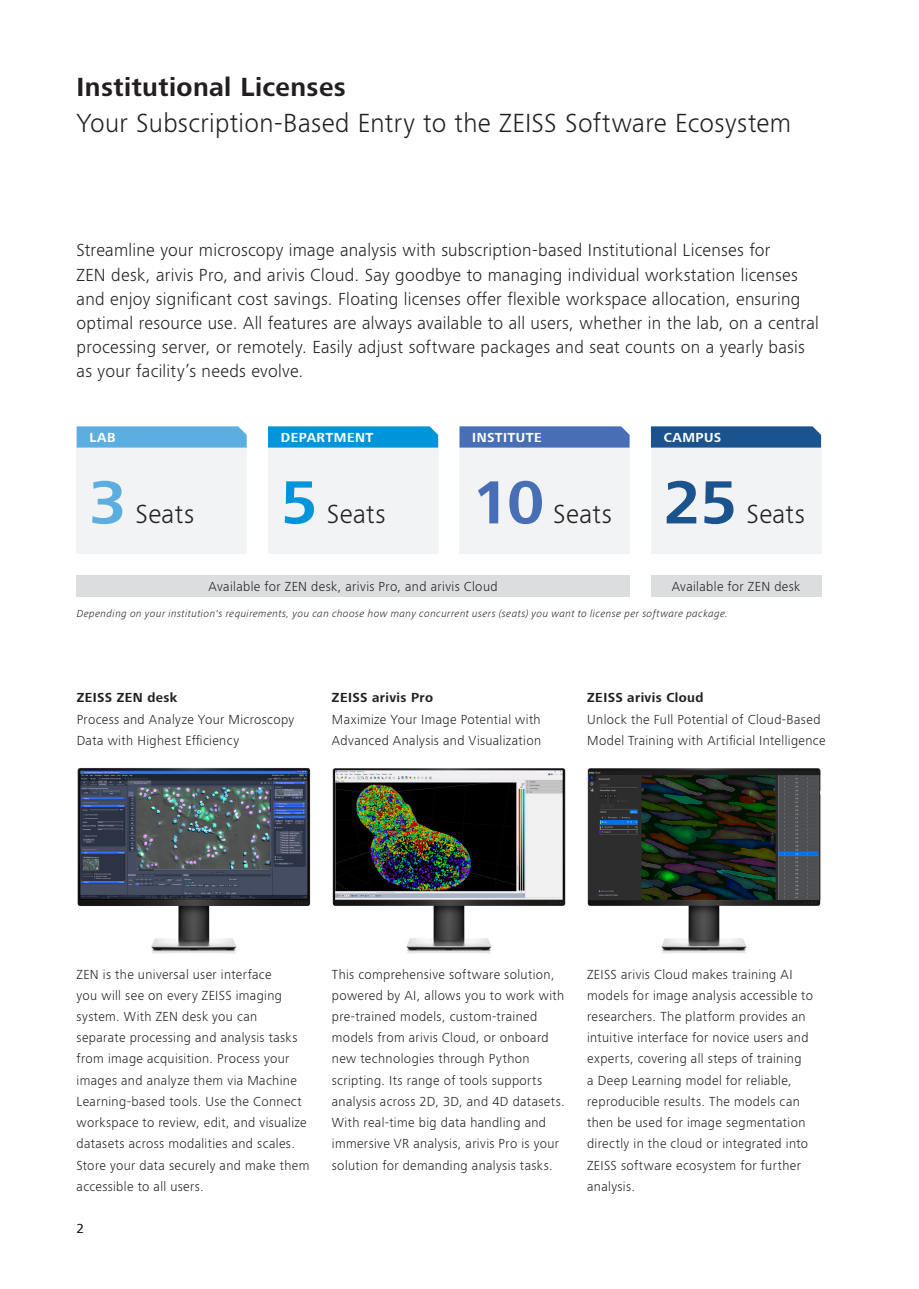
<style>
.page{position:relative;width:919px;height:1289px;background:#fff}
.page>*{position:absolute;margin:0;border:0;box-sizing:border-box;transform-origin:0 0}
.Highlight_Headline_bold{font:700 63px "ZEISS Frutiger Next W1 G";color:#486fb6}
.Highlight_Headline_bold-2{font:700 63px "ZEISS Frutiger Next W1 G";color:#1a538d}
.Highlight_Headline_bold-3{font:700 63px "ZEISS Frutiger Next W1 G";color:#5daee0}
.Highlight_Headline_bold-4{font:700 63px "ZEISS Frutiger Next W1 G";color:#0095d9}
.Headline_light{font:300 27px "ZEISS Frutiger Next W1 G";letter-spacing:.01em;color:#231f20}
.Headline_bold{font:700 27px "ZEISS Frutiger Next W1 G";letter-spacing:.015em;color:#231f20}
.Highlight_Headline_bold-5{font:300 27px "ZEISS Frutiger Next W1 G";letter-spacing:.015em;color:#231f20}
.Intro_light{font:300 18px/24px "ZEISS Frutiger Next W1 G";letter-spacing:.015em;color:#231f20}
.Copy_Light{font:300 13.5px/21.1px "ZEISS Frutiger Next W1 G";letter-spacing:.03em;color:#231f20}
.Copy_Headline_bold{font:700 13.5px "ZEISS Frutiger Next W1 G";letter-spacing:.03em;color:#231f20}
.Copy_Headline_bold-2{font:700 13.5px "ZEISS Frutiger Next W1 G";letter-spacing:.035em;color:#fff}
.t1{font:500 13.5px "ZEISS Frutiger Next W1 G";color:#231f20}
.Caption_Light_Italic{font:italic 300 10.5px "ZEISS Frutiger Next W1 G";letter-spacing:.04em;color:#231f20}
</style>
<div class="page">
<img style="left:77px;top:768px;width:233px;height:186px">
<img style="left:332px;top:768px;width:234px;height:185px">
<img style="left:587px;top:768px;width:234px;height:185px">
<div style="left:77px;top:575px;width:552px;height:21px;background:#dcdddf"></div>
<div style="left:651px;top:575px;width:170px;height:21px;background:#dcdddf"></div>
<div style="left:651px;top:447px;width:170px;height:107px;background:#f2f3f4"></div>
<div style="left:459px;top:447px;width:170px;height:107px;background:#f2f3f4"></div>
<div style="left:268px;top:447px;width:170px;height:107px;background:#f2f3f4"></div>
<div style="left:77px;top:447px;width:170px;height:107px;background:#f2f3f4"></div>
<div style="left:651px;top:426px;width:170px;height:21px;background:#1a538d"></div>
<div style="left:459px;top:426px;width:170px;height:21px;background:#486fb6"></div>
<div style="left:268px;top:426px;width:170px;height:21px;background:#0095d9"></div>
<div style="left:77px;top:426px;width:170px;height:21px;background:#5daee0"></div>
<p class="Headline_bold" style="left:77px;top:68px;width:271px">Institutional Licenses</p>
<p class="Headline_light" style="left:77px;top:104px;width:716px">Your Subscription-Based Entry to the ZEISS Software Ecosystem</p>
<p class="Intro_light" style="left:77px;top:237px;width:743px">Streamline your microscopy image analysis with subscription-based Institutional Licenses for<br>ZEN desk, arivis Pro, and arivis Cloud. Say goodbye to managing individual workstation licenses and enjoy significant cost savings. Floating licenses offer flexible workspace allocation, ensuring optimal resource use. All features are always available to all users, whether in the lab, on a central processing server, or remotely. Easily adjust software packages and seat counts on a yearly basis as your facility’s needs evolve.</p>
<p class="Copy_Headline_bold-2" style="left:89px;top:428px;width:28px">LAB</p>
<p class="Copy_Headline_bold-2" style="left:281px;top:428px;width:94px">DEPARTMENT</p>
<p class="Copy_Headline_bold-2" style="left:472px;top:428px;width:71px">INSTITUTE</p>
<p class="Copy_Headline_bold-2" style="left:663px;top:428px;width:59px">CAMPUS</p>
<p class="Highlight_Headline_bold-3" style="left:89px;top:458px;width:39px">3</p>
<p class="Highlight_Headline_bold-5" style="left:135px;top:496px;width:60px">Seats</p>
<p class="Highlight_Headline_bold-4" style="left:281px;top:458px;width:39px">5</p>
<p class="Highlight_Headline_bold-5" style="left:327px;top:496px;width:60px">Seats</p>
<p class="Highlight_Headline_bold" style="left:472px;top:458px;width:73px">10</p>
<p class="Highlight_Headline_bold-5" style="left:553px;top:496px;width:60px">Seats</p>
<p class="Highlight_Headline_bold-2" style="left:663px;top:458px;width:75px">25</p>
<p class="Highlight_Headline_bold-5" style="left:746px;top:496px;width:60px">Seats</p>
<p class="Copy_Light" style="left:209px;top:574px;width:290px">Available for ZEN desk, arivis Pro, and arivis Cloud</p>
<p class="Copy_Light" style="left:671px;top:574px;width:130px">Available for ZEN desk</p>
<p class="Caption_Light_Italic" style="left:77px;top:606px;width:653px">Depending on your institution's requirements, you can choose how many concurrent users (seats) you want to license per software package.</p>
<p class="Copy_Headline_bold" style="left:77px;top:688px;width:102px">ZEISS ZEN desk</p>
<p class="Copy_Light" style="left:77px;top:707px;width:219px">Process and Analyze Your Microscopy<br>Data with Highest Efficiency</p>
<p class="Copy_Headline_bold" style="left:332px;top:688px;width:103px">ZEISS arivis Pro</p>
<p class="Copy_Light" style="left:332px;top:707px;width:211px">Maximize Your Image Potential with<br>Advanced Analysis and Visualization</p>
<p class="Copy_Headline_bold" style="left:587px;top:688px;width:118px">ZEISS arivis Cloud</p>
<p class="Copy_Light" style="left:587px;top:707px;width:240px">Unlock the Full Potential of Cloud-Based<br>Model Training with Artificial Intelligence</p>
<p class="Copy_Light" style="left:77px;top:962px;width:234px">ZEN is the universal user interface<br>you will see on every ZEISS imaging system. With ZEN desk you can separate processing and analysis tasks from image acquisition. Process your images and analyze them via Machine Learning-based tools. Use the Connect workspace to review, edit, and visualize datasets across modalities and scales.<br>Store your data securely and make them accessible to all users.</p>
<p class="Copy_Light" style="left:332px;top:962px;width:234px">This comprehensive software solution, powered by AI, allows you to work with pre-trained models, custom-trained models from arivis Cloud, or onboard new technologies through Python scripting. Its range of tools supports analysis across 2D, 3D, and 4D datasets.<br>With real-time big data handling and immersive VR analysis, arivis Pro is your solution for demanding analysis tasks.</p>
<p class="Copy_Light" style="left:587px;top:962px;width:227px">ZEISS arivis Cloud makes training AI models for image analysis accessible to researchers. The platform provides an intuitive interface for novice users and experts, covering all steps of training<br>a Deep Learning model for reliable, reproducible results. The models can then be used for image segmentation directly in the cloud or integrated into ZEISS software ecosystem for further analysis.</p>
<p class="t1" style="left:77px;top:1219px;width:9px">2</p>
</div>
